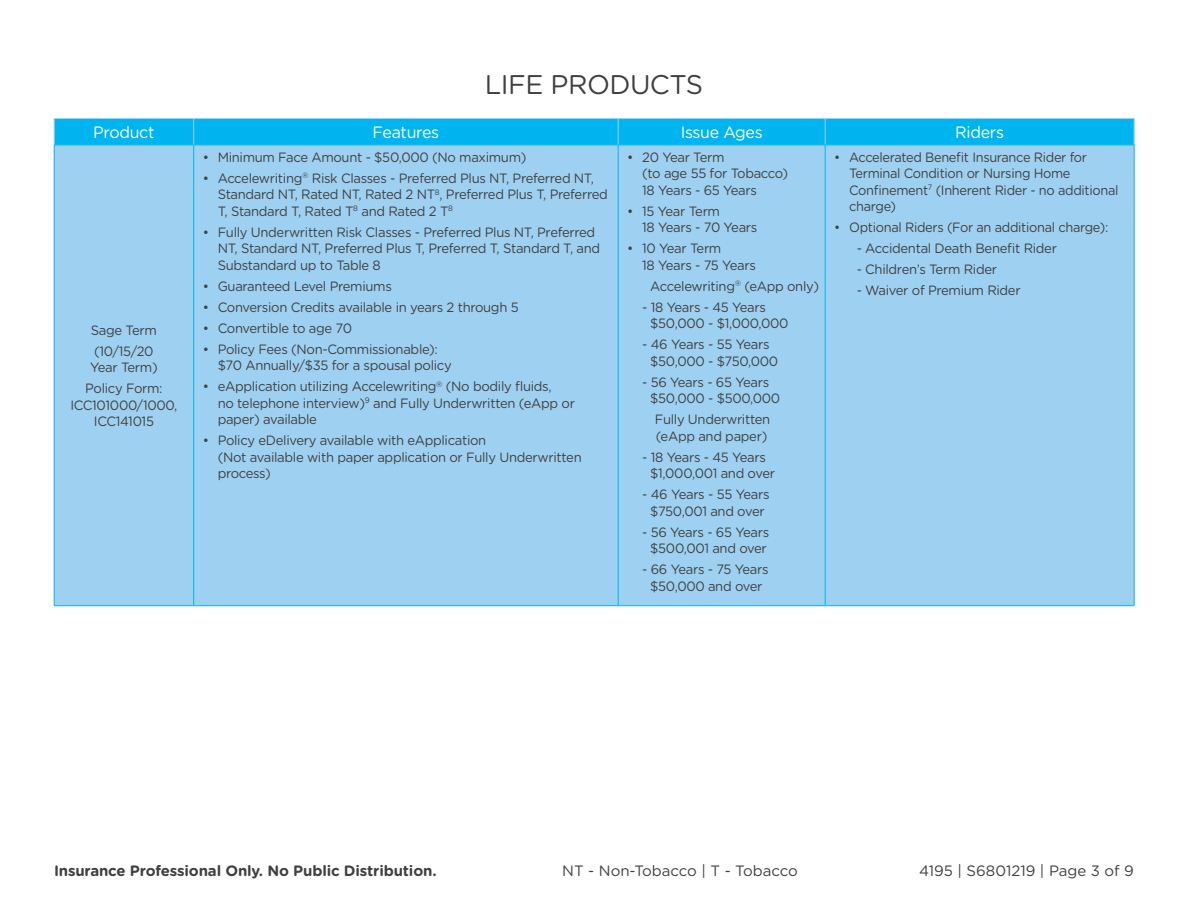
<style>
.page{position:relative;width:1188px;height:918px;background:#fff}
.page>*{position:absolute;margin:0;border:0;box-sizing:border-box;transform-origin:0 0}
.t1{font:27px "Gotham Rounded";letter-spacing:-.02em;color:#404042}
.t2{font:16.5px "Gotham Rounded";letter-spacing:-.02em;color:#fff}
.t3{font:700 15px "Gotham Rounded";letter-spacing:-.01em;color:#404042}
.t4{font:15px "Gotham Rounded";color:#404042}
.t5{font:13.5px/16.5px "Gotham Rounded";letter-spacing:-.025em;color:#404042}
.t6{font:13.5px/16.5px "Gotham Rounded";letter-spacing:-.025em;color:#404042;scale:.95 1}
</style>
<div class="page">
<div style="left:55px;top:146px;width:1079px;height:459px;background:#9ed1f1"></div>
<svg style="left:54px;top:118px;width:1081px;height:27px;background:#07b6ef"></svg>
<hr style="left:54px;top:145px;width:1px;height:461px;background:#00b5ef">
<hr style="left:54px;top:145px;width:140px;height:1px;background:#00b5ef">
<hr style="left:54px;top:605px;width:140px;height:1px;background:#00b5ef">
<hr style="left:193px;top:145px;width:1px;height:461px;background:#00b5ef">
<hr style="left:194px;top:145px;width:424px;height:1px;background:#00b5ef">
<hr style="left:618px;top:145px;width:207px;height:1px;background:#00b5ef">
<hr style="left:825px;top:145px;width:309px;height:1px;background:#00b5ef">
<hr style="left:618px;top:145px;width:1px;height:461px;background:#00b5ef">
<hr style="left:825px;top:145px;width:1px;height:461px;background:#00b5ef">
<hr style="left:1134px;top:145px;width:1px;height:461px;background:#00b5ef">
<hr style="left:194px;top:605px;width:424px;height:1px;background:#00b5ef">
<hr style="left:618px;top:605px;width:207px;height:1px;background:#00b5ef">
<hr style="left:825px;top:605px;width:309px;height:1px;background:#00b5ef">
<h1 class="t1" style="left:485px;top:66px;width:220px">LIFE PRODUCTS</h1>
<p class="t2" style="left:93px;top:121px;width:63px">Product</p>
<p class="t2" style="left:373px;top:121px;width:68px">Features</p>
<p class="t2" style="left:681px;top:121px;width:83px">Issue Ages</p>
<p class="t2" style="left:955px;top:121px;width:50px">Riders</p>
<p class="t5" style="left:91px;top:319px;width:68px;line-height:21px">Sage Term (10/15/20</p>
<p class="t5" style="left:85px;top:357px;width:79px;line-height:21px;text-align:center">Year Term)<br>Policy Form:</p>
<p class="t5" style="left:70px;top:396px;width:109px;text-align:center">ICC101000/1000,<br>ICC141015</p>
<p class="t5" style="left:203px;top:148px;width:325px">• Minimum Face Amount - $50,000 (No maximum)</p>
<p class="t5" style="left:218px;top:169px;width:392px;text-indent:-15px">• Accelewriting<sup>®</sup> Risk Classes - Preferred Plus NT, Preferred NT,<br>Standard NT, Rated NT, Rated 2 NT<sup>8</sup>, Preferred Plus T, Preferred<br>T, Standard T, Rated T<sup>8</sup> and Rated 2 T<sup>8</sup></p>
<p class="t5" style="left:218px;top:223px;width:384px;text-indent:-15px">• Fully Underwritten Risk Classes - Preferred Plus NT, Preferred<br>NT, Standard NT, Preferred Plus T, Preferred T, Standard T, and<br>Substandard up to Table 8</p>
<p class="t5" style="left:203px;top:277px;width:191px">• Guaranteed Level Premiums</p>
<p class="t5" style="left:203px;top:298px;width:318px">• Conversion Credits available in years 2 through 5</p>
<p class="t5" style="left:203px;top:319px;width:151px">• Convertible to age 70</p>
<p class="t5" style="left:218px;top:340px;width:236px;text-indent:-15px">• Policy Fees (Non-Commissionable): $70 Annually/$35 for a spousal policy</p>
<p class="t5" style="left:218px;top:378px;width:359px;text-indent:-15px">• eApplication utilizing Accelewriting<sup>®</sup> (No bodily fluids,<br>no telephone interview)<sup>9</sup> and Fully Underwritten (eApp or paper) available</p>
<p class="t5" style="left:218px;top:432px;width:366px;text-indent:-15px">• Policy eDelivery available with eApplication<br>(Not available with paper application or Fully Underwritten process)</p>
<p class="t5" style="left:642px;top:148px;width:148px;text-indent:-15px">• 20 Year Term<br>(to age 55 for Tobacco)<br>18 Years - 65 Years</p>
<p class="t5" style="left:642px;top:202px;width:117px;text-indent:-15px">• 15 Year Term<br>18 Years - 70 Years</p>
<p class="t5" style="left:642px;top:240px;width:115px;text-indent:-15px">• 10 Year Term<br>18 Years - 75 Years</p>
<p class="t5" style="left:650px;top:277px;width:170px">Accelewriting<sup>®</sup> (eApp only)</p>
<p class="t5" style="left:650px;top:298px;width:140px;text-indent:-8px">- 18 Years - 45 Years $50,000 - $1,000,000</p>
<p class="t5" style="left:650px;top:336px;width:129px;text-indent:-8px">- 46 Years - 55 Years $50,000 - $750,000</p>
<p class="t5" style="left:650px;top:373px;width:131px;text-indent:-8px">- 56 Years - 65 Years $50,000 - $500,000</p>
<p class="t5" style="left:655px;top:411px;width:117px">Fully Underwritten (eApp and paper)</p>
<p class="t5" style="left:650px;top:448px;width:126px;text-indent:-8px">- 18 Years - 45 Years $1,000,001 and over</p>
<p class="t5" style="left:642px;top:486px;width:129px;text-align:center">- 46 Years - 55 Years $750,001 and over</p>
<p class="t5" style="left:642px;top:523px;width:129px;text-align:center">- 56 Years - 65 Years $500,001 and over</p>
<p class="t5" style="left:642px;top:561px;width:128px;text-align:center">- 66 Years - 75 Years $50,000 and over</p>
<p class="t6" style="left:849px;top:148px;width:285px;text-indent:-15px">• Accelerated Benefit Insurance Rider for Terminal Condition or Nursing Home Confinement<sup>7</sup> (Inherent Rider - no additional charge)</p>
<p class="t6" style="left:834px;top:219px;width:290px">• Optional Riders (For an additional charge):</p>
<p class="t5" style="left:857px;top:240px;width:202px">- Accidental Death Benefit Rider</p>
<p class="t5" style="left:857px;top:261px;width:142px">- Children’s Term Rider</p>
<p class="t5" style="left:857px;top:282px;width:166px">- Waiver of Premium Rider</p>
<p class="t3" style="left:54px;top:860px;width:384px">Insurance Professional Only. No Public Distribution.</p>
<p class="t4" style="left:562px;top:860px;width:237px">NT - Non-Tobacco | T - Tobacco</p>
<p class="t4" style="left:919px;top:860px;width:216px">4195 | S6801219 | Page 3 of 9</p>
</div>
